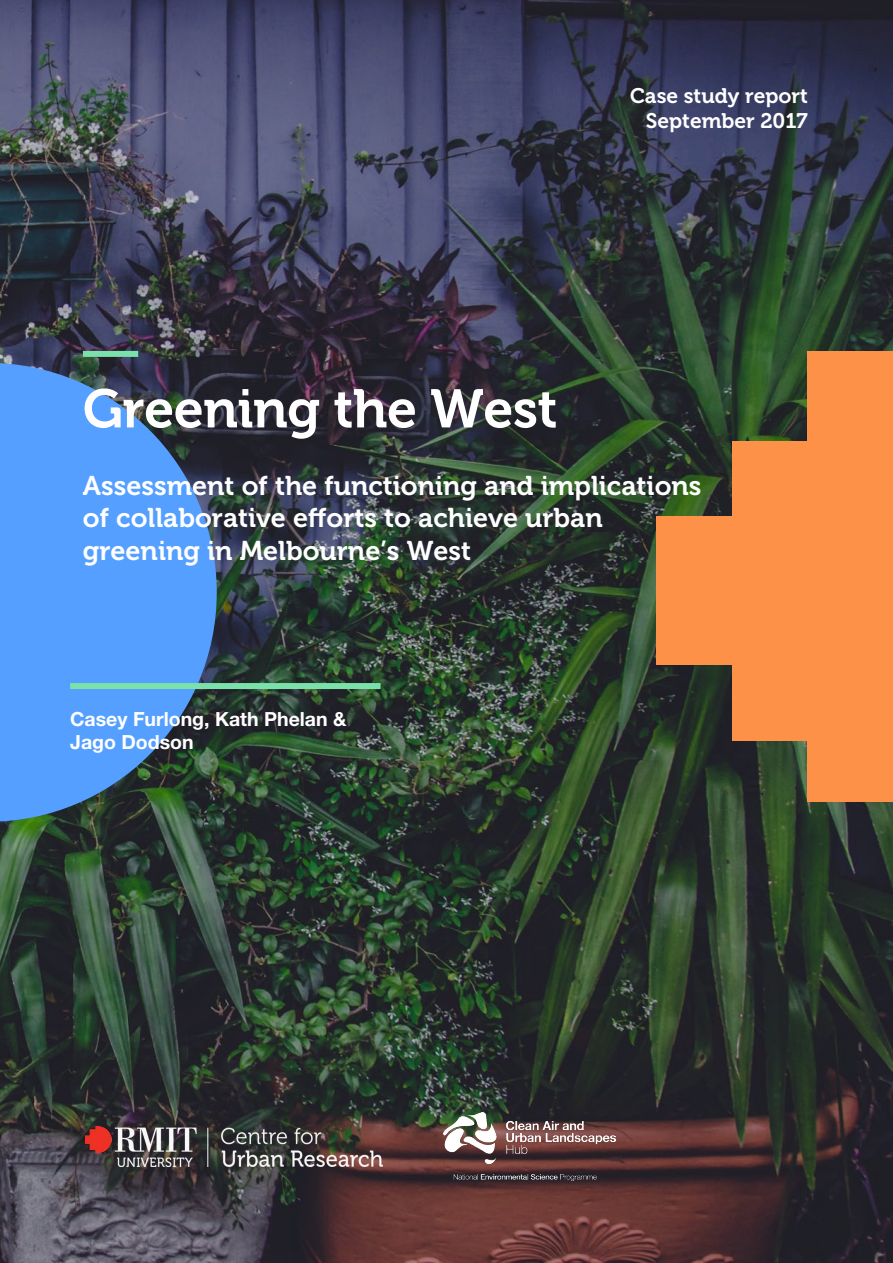
<style>
.page{position:relative;width:893px;height:1263px;background:#fff}
.page>*{position:absolute;margin:0;border:0;box-sizing:border-box;transform-origin:0 0}
.t1{font:54px "Museo 700";letter-spacing:-.01em;color:#fff}
.t2{font:27px/32.4px "Museo 700";color:#fff}
.t3{font:21px/25.2px "Museo 700";color:#fff;text-align:right}
.t4{font:700 19.5px/23.4px "Helvetica Neue LT Pro";color:#fff}
</style>
<div class="page">
<img style="left:0;top:0;width:893px;height:1263px">
<svg style="left:0;top:363px;width:217px;height:459px;background:#4b87d1"></svg>
<img style="left:85px;top:1127px;width:299px;height:39px">
<div style="left:808px;top:351px;width:85px;height:451px;background:#fc9147"></div>
<div style="left:732px;top:441px;width:77px;height:300px;background:#fc9147"></div>
<div style="left:656px;top:516px;width:76px;height:149px;background:#fc9147"></div>
<div style="left:83px;top:351px;width:55px;height:6px;background:#7ae1aa"></div>
<div style="left:70px;top:683px;width:311px;height:6px;background:#7ae1aa"></div>
<img style="left:443px;top:1112px;width:173px;height:69px">
<p class="t3" style="left:630px;top:83px;width:179px">Case study report<br>September 2017</p>
<h1 class="t1" style="left:83px;top:379px;width:476px">Greening the West</h1>
<p class="t2" style="left:83px;top:470px;width:620px">Assessment of the functioning and implications of collaborative efforts to achieve urban greening in Melbourne’s West</p>
<p class="t4" style="left:70px;top:707px;width:278px">Casey Furlong, Kath Phelan &amp;<br>Jago Dodson</p>
</div>
